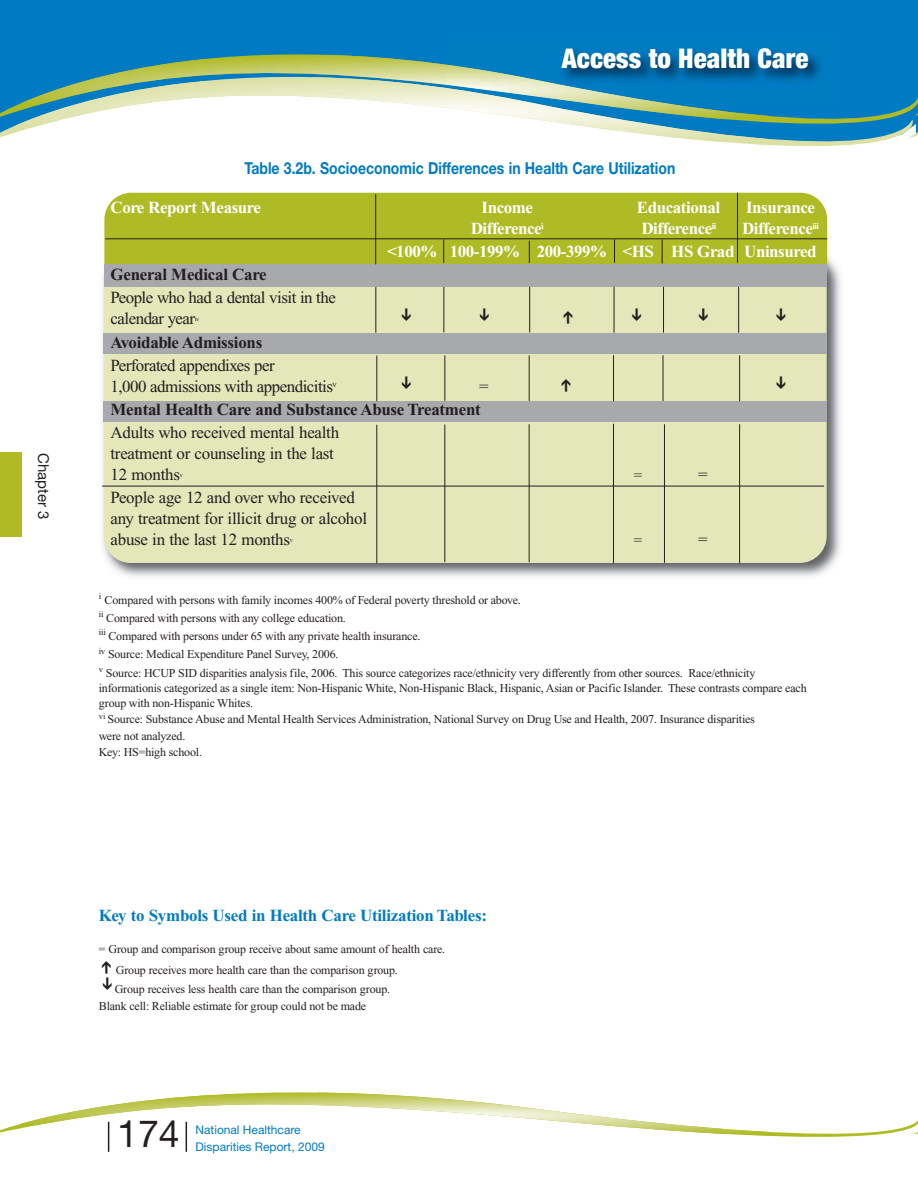
<style>
.page{position:relative;width:918px;height:1188px;background:#fff}
.page>*{position:absolute;margin:0;border:0;box-sizing:border-box;transform-origin:0 0}
.t1{font:37.5px "Helvetica Neue";color:#231f20}
.t2{font:900 condensed 27px "Helvetica Neue";letter-spacing:.005em;color:#fff}
.t3{font:16.95px/21px "Times New Roman";letter-spacing:-.015em;color:#231f20}
.t4{font:700 16.95px/23.1px "Times New Roman";letter-spacing:-.025em;color:#fff;text-align:right}
.t5{font:700 16.95px "Times New Roman";letter-spacing:-.015em;color:#231f20}
.t6{font:700 16.95px "Times New Roman";letter-spacing:-.015em;color:#007bc3}
.t7{font:700 16.5px "Helvetica Neue";color:#007bc3;scale:.85 1}
.t8{font:15px "Helvetica Neue";color:#231f20}
.t9{font:15px "Times New Roman";color:#231f20}
.t10{font:12px/18.3px "Times New Roman";letter-spacing:-.015em;color:#231f20}
.t11{font:12px "Helvetica Neue";color:#007bc3}
.t12{font:6.3px "Times New Roman";color:#231f20}
</style>
<div class="page">
<img style="left:102px;top:245px;width:739px;height:332px">
<div style="left:104px;top:251px;width:723px;height:312px;background:#e4e7b9;border-radius:27px"></div>
<div style="left:104px;top:193px;width:723px;height:71px;background:#afbb25"></div>
<div style="left:104px;top:264px;width:723px;height:23px;background:#a8a9ad"></div>
<div style="left:103px;top:333px;width:724px;height:21px;background:#a8a9ad"></div>
<div style="left:103px;top:401px;width:724px;height:21px;background:#a8a9ad"></div>
<hr style="left:105px;top:239px;width:722px;height:1px;background:#231f20">
<hr style="left:102px;top:486px;width:722px;height:1px;background:#231f20">
<svg style="left:662px;top:239px;width:1px;height:24px"></svg>
<svg style="left:443px;top:239px;width:1px;height:24px"></svg>
<hr style="left:375px;top:194px;width:1px;height:70px;background:#231f20">
<svg style="left:529px;top:241px;width:1px;height:22px"></svg>
<svg style="left:614px;top:239px;width:1px;height:24px"></svg>
<hr style="left:737px;top:193px;width:1px;height:70px;background:#231f20">
<hr style="left:663px;top:355px;width:1px;height:46px;background:#231f20">
<hr style="left:445px;top:355px;width:1px;height:46px;background:#231f20">
<hr style="left:377px;top:356px;width:1px;height:45px;background:#231f20">
<hr style="left:529px;top:355px;width:1px;height:46px;background:#231f20">
<hr style="left:613px;top:355px;width:1px;height:46px;background:#231f20">
<hr style="left:739px;top:355px;width:1px;height:46px;background:#231f20">
<hr style="left:663px;top:287px;width:1px;height:46px;background:#231f20">
<hr style="left:444px;top:287px;width:1px;height:45px;background:#231f20">
<hr style="left:376px;top:287px;width:1px;height:46px;background:#231f20">
<hr style="left:529px;top:287px;width:1px;height:45px;background:#231f20">
<hr style="left:614px;top:287px;width:1px;height:46px;background:#231f20">
<hr style="left:738px;top:287px;width:1px;height:46px;background:#231f20">
<hr style="left:664px;top:424px;width:1px;height:139px;background:#231f20">
<hr style="left:445px;top:425px;width:1px;height:137px;background:#231f20">
<hr style="left:377px;top:425px;width:1px;height:138px;background:#231f20">
<hr style="left:529px;top:424px;width:1px;height:138px;background:#231f20">
<hr style="left:613px;top:424px;width:1px;height:139px;background:#231f20">
<hr style="left:739px;top:424px;width:1px;height:139px;background:#231f20">
<div style="left:0;top:0;width:905px;height:53px;background:#007bc3"></div>
<svg style="left:905px;top:0;width:13px;height:53px"></svg>
<svg style="left:0;top:54px;width:918px;height:92px"></svg>
<svg style="left:0;top:1092px;width:909px;height:60px"></svg>
<svg style="left:909px;top:1120px;width:9px;height:15px"></svg>
<hr style="left:186px;top:1122px;width:1px;height:30px;background:#231f20">
<hr style="left:108px;top:1122px;width:1px;height:30px;background:#231f20">
<img style="left:445px;top:33px;width:392px;height:74px">
<img style="left:445px;top:65px;width:245px;height:42px">
<div style="left:0;top:453px;width:22px;height:84px;background:#afbb25"></div>
<p class="t8" style="left:49px;top:453px;width:68px;rotate:90deg">Chapter 3</p>
<h2 class="t2" style="left:562px;top:42px;width:248px">Access to Health Care</h2>
<h3 class="t7" style="left:244px;top:162px;width:508px">Table 3.2b. Socioeconomic Differences in Health Care Utilization</h3>
<h3 class="t4" style="left:111px;top:198px;width:152px">Core Report Measure</h3>
<h3 class="t4" style="left:482px;top:198px;width:53px">Income</h3>
<h3 class="t4" style="left:637px;top:198px;width:85px">Educational</h3>
<h3 class="t4" style="left:746px;top:198px;width:70px">Insurance</h3>
<h3 class="t4" style="left:471px;top:219px;width:74px">Difference<sup>i</sup></h3>
<h3 class="t4" style="left:641px;top:219px;width:77px">Difference<sup>ii</sup></h3>
<h3 class="t4" style="left:387px;top:219px;width:434px">Difference<sup>iii<br></sup>&lt;100% 100-199% 200-399% &lt;HS HS Grad Uninsured</h3>
<h3 class="t5" style="left:111px;top:269px;width:158px">General Medical Care</h3>
<h3 class="t3" style="left:110px;top:289px;width:227px">People who had a dental visit in the calendar year</h3>
<p class="t12" style="left:195px;top:317px;width:6px">iv</p>
<h3 class="t5" style="left:111px;top:336px;width:153px">Avoidable Admissions</h3>
<h3 class="t3" style="left:110px;top:356px;width:228px">Perforated appendixes per<br>1,000 admissions with appendicitis<sup>v</sup></h3>
<h3 class="t3" style="left:479px;top:377px;width:11px">=</h3>
<h3 class="t5" style="left:111px;top:404px;width:372px">Mental Health Care and Substance Abuse Treatment</h3>
<h3 class="t3" style="left:111px;top:423px;width:230px">Adults who received mental health treatment or counseling in the last<br>12 months</h3>
<p class="t12" style="left:180px;top:472px;width:5px">v</p>
<p class="t9" style="left:634px;top:470px;width:10px">=</p>
<h3 class="t3" style="left:698px;top:465px;width:11px">=</h3>
<h3 class="t3" style="left:111px;top:489px;width:258px">People age 12 and over who received any treatment for illicit drug or alcohol abuse in the last 12 months</h3>
<p class="t12" style="left:290px;top:537px;width:5px">v</p>
<p class="t9" style="left:634px;top:535px;width:10px">=</p>
<h3 class="t3" style="left:698px;top:531px;width:11px">=</h3>
<p class="t10" style="left:99px;top:592px;width:658px"><sup>i</sup> Compared with persons with family incomes 400% of Federal poverty threshold or above.<br><sup>ii</sup> Compared with persons with any college education.<br><sup>iii</sup> Compared with persons under 65 with any private health insurance.<br><sup>iv</sup> Source: Medical Expenditure Panel Survey, 2006.<br><sup>v</sup> Source: HCUP SID disparities analysis file, 2006. This source categorizes race/ethnicity very differently from other sources. Race/ethnicity</p>
<p class="t10" style="left:99px;top:682px;width:709px;line-height:14.4px">informationis categorized as a single item: Non-Hispanic White, Non-Hispanic Black, Hispanic, Asian or Pacific Islander. These contrasts compare each group with non-Hispanic Whites.</p>
<p class="t10" style="left:99px;top:712px;width:658px;line-height:16.5px"><sup>vi</sup> Source: Substance Abuse and Mental Health Services Administration, National Survey on Drug Use and Health, 2007. Insurance disparities were not analyzed.<br>Key: HS=high school.</p>
<h3 class="t6" style="left:99px;top:910px;width:390px">Key to Symbols Used in Health Care Utilization Tables:</h3>
<p class="t10" style="left:116px;top:939px;width:331px;line-height:21.3px;text-indent:-17px">= Group and comparison group receive about same amount of health care.<br>Group receives more health care than the comparison group.</p>
<p class="t10" style="left:99px;top:982px;width:293px;line-height:16.5px;text-indent:16px">Group receives less health care than the comparison group.<br>Blank cell: Reliable estimate for group could not be made</p>
<h1 class="t1" style="left:117px;top:1120px;width:64px">174</h1>
<p class="t11" style="left:195px;top:1126px;width:107px">National Healthcare</p>
<p class="t11" style="left:195px;top:1142px;width:131px">Disparities Report, 2009</p>
</div>
